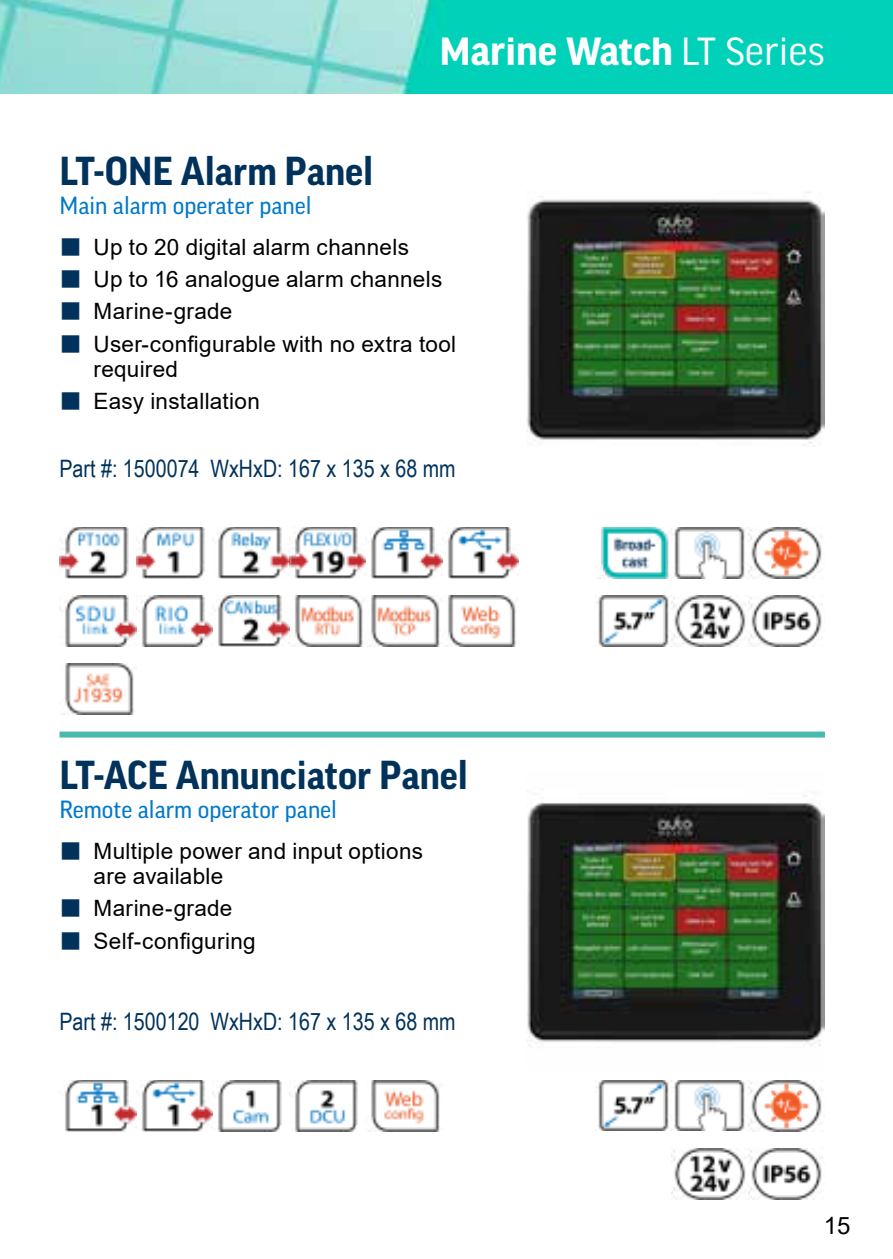
<style>
.page{position:relative;width:893px;height:1259px;background:#fff}
.page>*{position:absolute;margin:0;border:0;box-sizing:border-box;transform-origin:0 0}
.t1{font:700 42px "Good Headline Pro";color:#fff}
.t2{font:700 39px "Good OT";color:#00325b}
.t3{font:24px "Arial Narrow";color:#00325b}
.t4{font:24px "Good OT";color:#0078c9}
.t5{font:24px "Arial";color:#000}
.t6{font:22.5px/32.4px "Arial";letter-spacing:.015em;color:#000}
.s1{font-weight:400}
</style>
<div class="page">
<img style="left:1px;top:0;width:892px;height:94px">
<img style="left:0;top:0;width:1px;height:1259px">
<img style="left:527px;top:795px;width:297px;height:251px">
<div style="left:60px;top:731px;width:765px;height:6px;background:#4ab9ad"></div>
<img style="left:527px;top:192px;width:297px;height:253px">
<img style="left:595px;top:595px;width:228px;height:51px">
<img style="left:595px;top:1080px;width:228px;height:51px">
<img style="left:599px;top:527px;width:224px;height:51px">
<img style="left:672px;top:1148px;width:151px;height:51px">
<img style="left:60px;top:527px;width:459px;height:51px">
<img style="left:60px;top:595px;width:456px;height:51px">
<img style="left:63px;top:663px;width:71px;height:51px">
<img style="left:62px;top:1080px;width:378px;height:51px">
<h2 class="t2" style="left:60px;top:156px;width:315px">LT-ONE Alarm Panel</h2>
<p class="t4" style="left:60px;top:196px;width:253px">Main alarm operater panel</p>
<h1 class="t1" style="left:440px;top:37px;width:387px">Marine Watch <span class="s1">LT Series</span></h1>
<p class="t6" style="left:94px;top:232px;width:364px">Up to 20 digital alarm channels<br>Up to 16 analogue alarm channels<br>Marine-grade<br>User-con昀椀gurable with no extra tool</p>
<p class="t6" style="left:94px;top:355px;width:168px">required<br>Easy installation</p>
<p class="t3" style="left:60px;top:459px;width:398px">Part #: 1500074 WxHxD: 167 x 135 x 68 mm</p>
<h2 class="t2" style="left:60px;top:760px;width:410px">LT-ACE Annunciator Panel</h2>
<p class="t4" style="left:60px;top:800px;width:279px">Remote alarm operator panel</p>
<p class="t6" style="left:94px;top:840px;width:331px;line-height:25.5px">Multiple power and input options are available</p>
<p class="t6" style="left:94px;top:894px;width:164px">Marine-grade<br>Self-con昀椀guring</p>
<p class="t3" style="left:60px;top:1012px;width:398px">Part #: 1500120 WxHxD: 167 x 135 x 68 mm</p>
<p class="t5" style="left:824px;top:1216px;width:28px">15</p>
</div>
